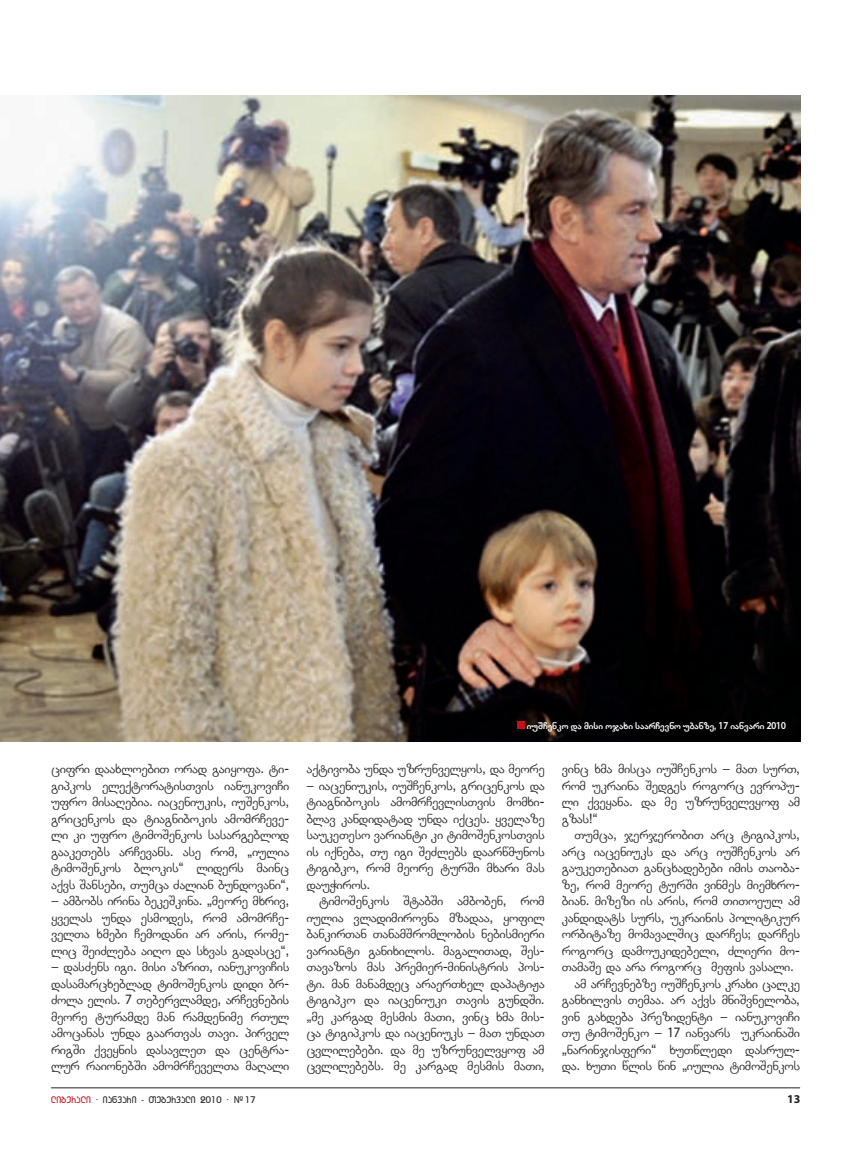
<style>
.page{position:relative;width:864px;height:1153px;background:#fff}
.page>*{position:absolute;margin:0;border:0;box-sizing:border-box;transform-origin:0 0}
.t1{font:13.5px/16.5px "A Kolkhety N";letter-spacing:-.03em;color:#231f20;text-align:justify}
.t2{font:700 12px "Myriad Pro";color:#231f20}
.t3{font:10.5px "Bauhaus Mtavruli Thin A";color:#231f20}
.t4{font:10.5px "Bauhaus Mtavruli Thin A";color:#c4121a}
.t5{font:700 9.75px "A Kolkhety N";color:#fff}
.s1{font-family:"Myriad Pro"}
</style>
<div class="page">
<img style="left:0;top:96px;width:799px;height:645px">
<div style="left:517px;top:721px;width:7px;height:7px;background:#c4121a"></div>
<hr style="left:51px;top:1087px;width:748px;height:1px;background:#231f20">
<p class="t5" style="left:526px;top:720px;width:260px">IUSCENKO DA MISI OJAXI SAARCEVNO UBANZE, 17 IANVARI 2010</p>
<p class="t1" style="left:51px;top:761px;width:240px">CIFRI DAAXLOEBIT ORAD GAIYOFA. TI-GIPKOS ELEQTORATISTVIS IANUKOVICI UFRO MISAREBIA. IACENIUKIS, IUSENKOS, GRICENKOS DA TIAGNIBOKIS AMOMRCEVE-LI KI UFRO TIMOSENKOS SASARGEBLOD GAAKETEBS ARCEVANS. ASE ROM, `IULIA TIMOSENKOS BLOKIS~ LIDERS MAINC AQVS SANSEBI, TUMCA ZALIAN BUNDOVANI~, _ AMBOBS IRINA BEKESKINA. `MEORE MXRIV, YVELAS UNDA ESMODES, ROM AMOMRCE-VELTA XMEBI CEMODANI AR ARIS, ROME-LIC SEIZLEBA AIRO DA SXVAS GADASCE~, _ DASZENS IGI. MISI AZRIT, IANUKOVICIS DASAMARCXEBLAD TIMOSENKOS DIDI BR-ZOLA ELIS. 7 TEBERVLAMDE, ARCEVNEBIS MEORE TURAMDE MAN RAMDENIME RTUL AMOCANAS UNDA GAARTVAS TAVI. PIRVEL RIGSI QVEYNIS DASAVLET DA CENTRA-LUR RAIONEBSI AMOMRCEVELTA MARALI</p>
<p class="t1" style="left:306px;top:761px;width:240px">AQTIVOBA UNDA UZRUNVELYOS, DA MEORE _ IACENIUKIS, IUSCENKOS, GRICENKOS DA TIAGNIBOKIS AMOMRCEVLISTVIS MOMXI-BLAV KANDIDATAD UNDA IQCES. YVELAZE SAUKETESO VARIANTI KI TIMOSENKOSTVIS IS IQNEBA, TU IGI SEZLEBS DAARWMUNOS TIGIBKO, ROM MEORE TURSI MXARI MAS DAUWIROS.</p>
<p class="t1" style="left:306px;top:893px;width:240px;text-indent:13px">TIMOSENKOS STABSI AMBOBEN, ROM IULIA VLADIMIROVNA MZADAA, YOFIL BANKIRTAN TANAMSROMLOBIS NEBISMIERI VARIANTI GANIXILOS. MAGALITAD, SES-TAVAZOS MAS PREMIER-MINISTRIS POS-TI. MAN MANAMDEC ARAERTXEL DAPATIJA TIGIPKO DA IACENIUKI TAVIS GUNDSI. `ME KARGAD MESMIS MATI, VINC XMA MIS-CA TIGIPKOS DA IACENIUKS _ MAT UNDAT CVLILEBEBI. DA ME UZRUNVELVYOF AM CVLILEBEBS. ME KARGAD MESMIS MATI,</p>
<p class="t1" style="left:561px;top:761px;width:240px">VINC XMA MISCA IUSCENKOS _ MAT SURT, ROM UKRAINA SEDGES ROGORC EVROPU-LI QVEYANA. DA ME UZRUNVELVYOF AM GZAS!~</p>
<p class="t1" style="left:574px;top:827px;width:227px">TUMCA, JERJEROBIT ARC TIGIPKOS,</p>
<p class="t1" style="left:561px;top:843px;width:240px">ARC IACENIUKS DA ARC IUSCENKOS AR</p>
<p class="t1" style="left:561px;top:860px;width:240px">GAUKETEBIAT GANCXADEBEBI IMIS TAOBA-</p>
<p class="t1" style="left:561px;top:876px;width:240px">ZE, ROM MEORE TURSI VINMES MIEMXRO-</p>
<p class="t1" style="left:561px;top:893px;width:240px">BIAN. MIZEZI IS ARIS, ROM TITOEUL AM</p>
<p class="t1" style="left:561px;top:909px;width:240px">KANDIDATS SURS, UKRAINIS POLITIKUR</p>
<p class="t1" style="left:561px;top:926px;width:240px">ORBITAZE MOMAVALSIC DARCES; DARCES</p>
<p class="t1" style="left:561px;top:942px;width:240px">ROGORC DAMOUKIDEBELI, ZLIERI MO-</p>
<p class="t1" style="left:561px;top:959px;width:233px">TAMASE DA ARA ROGORC MEFIS VASALI.</p>
<p class="t1" style="left:574px;top:975px;width:227px">AM ARCEVNEBZE IUSCENKOS KRAXI CALKE</p>
<p class="t1" style="left:561px;top:992px;width:240px">GANXILVIS TEMAA. AR AQVS MNISVNELOBA,</p>
<p class="t1" style="left:561px;top:1008px;width:240px">VIN GAXDEBA PREZIDENTI _ IANUKOVICI</p>
<p class="t1" style="left:561px;top:1025px;width:240px">TU TIMOSENKO _ 17 IANVARS UKRAINASI</p>
<p class="t1" style="left:561px;top:1041px;width:240px">`NARINJISFERI~ XUTWLEDI DASRUL-</p>
<p class="t1" style="left:561px;top:1058px;width:240px">DA. XUTI WLIS WIN `IULIA TIMOSENKOS</p>
<p class="t4" style="left:51px;top:1094px;width:41px">LIBERALI</p>
<p class="t2" style="left:786px;top:1091px;width:15px">13</p>
<p class="t3" style="left:96px;top:1094px;width:161px">. IANVARI - TEBERVALI 2010 . <span class="s1">№</span> 17</p>
</div>
